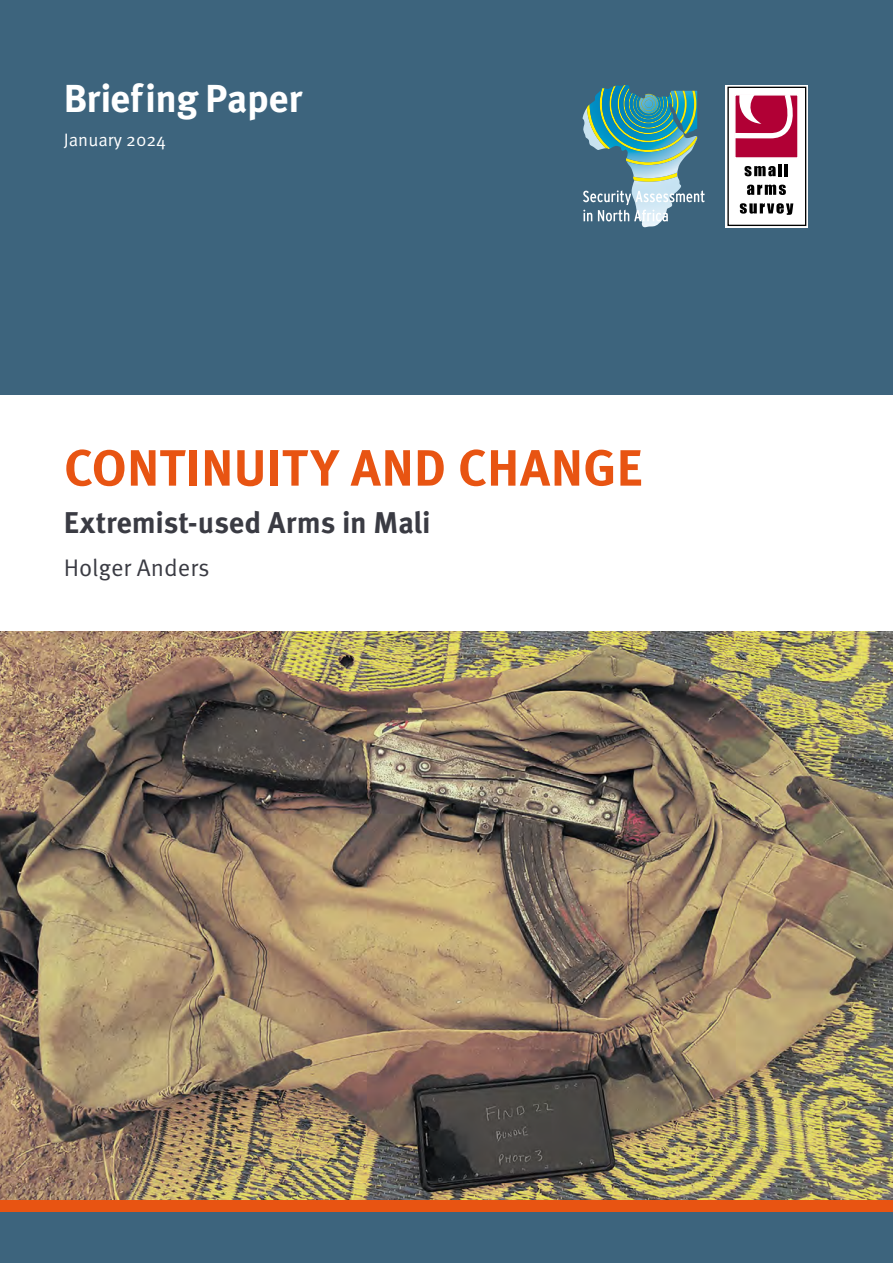
<style>
.page{position:relative;width:893px;height:1263px;background:#3d647d}
.page>*{position:absolute;margin:0;border:0;box-sizing:border-box;transform-origin:0 0}
.t1{font:700 51px "Meta Pro";letter-spacing:.005em;color:#e85412}
.t2{font:700 39px "Meta Pro";letter-spacing:-.015em;color:#fff}
.t3{font:700 30px "Meta Pro";letter-spacing:-.005em;color:#3a3b43}
.t4{font:24px "Meta Pro Norm";color:#3a3b43}
.t5{font:18px "Meta Pro Norm";color:#fff}
</style>
<div class="page">
<div style="left:0;top:395px;width:893px;height:236px;background:#fff"></div>
<div style="left:0;top:1199px;width:893px;height:13px;background:#e85412"></div>
<div style="left:726px;top:85px;width:82px;height:143px;background:linear-gradient(to bottom,#a8a8a8,#a8a8a8)"></div>
<div style="left:728px;top:87px;width:78px;height:138px;background:#fff"></div>
<div style="left:727px;top:87px;width:79px;height:139px;border:1px solid #000"></div>
<div style="left:734px;top:94px;width:65px;height:65px;background:#b10035;border:1px solid #fff"></div>
<svg style="left:729px;top:88px;width:73px;height:53px"></svg>
<svg style="left:744px;top:166px;width:32px;height:10px"></svg>
<hr style="left:778px;top:164px;width:4px;height:12px;background:#000">
<svg style="left:785px;top:164px;width:3px;height:12px"></svg>
<svg style="left:747px;top:185px;width:39px;height:10px"></svg>
<svg style="left:740px;top:203px;width:53px;height:12px"></svg>
<img style="left:591px;top:165px;width:90px;height:62px">
<svg style="left:583px;top:85px;width:114px;height:80px"></svg>
<svg style="left:583px;top:190px;width:122px;height:31px"></svg>
<img style="left:0;top:631px;width:893px;height:568px">
<h2 class="t2" style="left:64px;top:68px;width:240px">Briefing Paper</h2>
<p class="t5" style="left:64px;top:126px;width:104px">January 2024</p>
<h1 class="t1" style="left:64px;top:428px;width:580px">CONTINUITY AND CHANGE</h1>
<p class="t3" style="left:64px;top:499px;width:369px">Extremist-used Arms in Mali</p>
<p class="t4" style="left:64px;top:549px;width:147px">Holger Anders</p>
</div>
